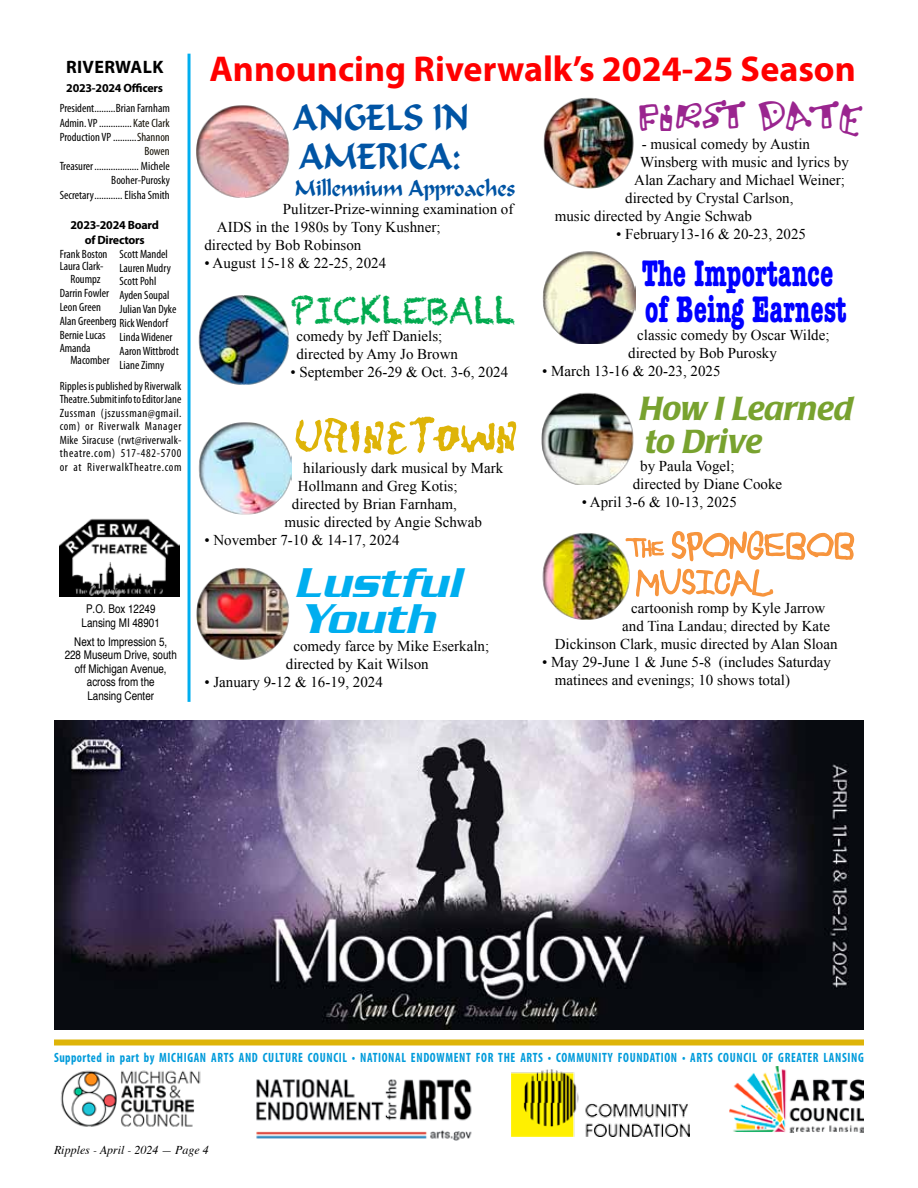
<style>
.page{position:relative;width:918px;height:1188px;background:#fff}
.page>*{position:absolute;margin:0;border:0;box-sizing:border-box;transform-origin:0 0}
.t1{font:51px "Caniption Fit";letter-spacing:.025em;color:#deb408}
.t2{font:italic 500 45px/36px "Serpentine";color:#00aeef}
.t3{font:39px "Bungnipper";color:#9a258f}
.t4{font:700 condensed 37.5px/36px "American Typewriter";color:#00f;scale:.8 1}
.t5{font:36.3px "Chalkduster";color:#00aa4f;scale:.91 1}
.t6{font:700 36px "Myriad Pro";color:#f00}
.t7{font:36px/39px "Calligrapher";color:#0054a4;scale:.9 1}
.t8{font:36px "Childs Play";color:#f7943c;scale:.9 1}
.t9{font:italic 500 33px/33px "Poppl Laudatio";color:#78a22f}
.t10{font:33px "Childs Play";color:#f7943c;scale:.9 1}
.t11{font:22.5px "Calligrapher";color:#0054a4;scale:.9 1}
.t12{font:700 18px "Myriad Pro";letter-spacing:.02em;color:#000}
.t13{font:15px/18px "Times New Roman";color:#000}
.t14{font:700 condensed 13.5px "Myriad Pro";letter-spacing:.055em;color:#009bdb;scale:.9 1}
.t15{font:700 condensed 13.5px "Myriad Pro";letter-spacing:.035em;color:#009bdb;scale:.9 1}
.t16{font:condensed 12px/14px "Myriad Pro";color:#000}
.t17{font:condensed 12px/13.5px "Helvetica";color:#000;text-align:center}
.t18{font:700 12px/14.4px "Myriad Pro";letter-spacing:-.02em;color:#000;text-align:center}
.t19{font:italic 12px "Times";color:#000}
.s1{color:#141006}
.s2{font-size:21px}
</style>
<div class="page">
<svg style="left:54px;top:1029px;width:810px;height:112px"></svg>
<div style="left:54px;top:1040px;width:810px;height:6px;background:#deb408"></div>
<img style="left:60px;top:518px;width:120px;height:78px">
<img style="left:54px;top:1064px;width:152px;height:69px">
<hr style="left:188px;top:54px;width:3px;height:648px;background:#00aeef">
<img style="left:54px;top:721px;width:810px;height:308px">
<svg style="left:634px;top:530px;width:221px;height:67px"></svg>
<img style="left:197px;top:105px;width:93px;height:93px">
<img style="left:198px;top:295px;width:91px;height:90px">
<img style="left:198px;top:422px;width:93px;height:93px">
<img style="left:197px;top:568px;width:93px;height:92px">
<img style="left:543px;top:97px;width:91px;height:92px">
<img style="left:541px;top:392px;width:93px;height:93px">
<img style="left:542px;top:251px;width:94px;height:93px">
<img style="left:542px;top:533px;width:92px;height:87px">
<p class="t12" style="left:66px;top:55px;width:99px">Riverwalk</p>
<p class="t18" style="left:66px;top:81px;width:98px">2023-2024 Officers</p>
<p class="t16" style="left:60px;top:101px;width:112px;line-height:14.4px;text-align:right">President.........Brian Farnham<br>Admin. VP..............<span class="s1">Kate Clark<br></span>Production VP ..........<span class="s1">Shannon<br>Bowen</span></p>
<p class="t16" style="left:60px;top:159px;width:112px;line-height:14.4px;text-align:right">Treasurer................... Michele<br>Booher-Purosky<br>Secretary............ Elisha Smith</p>
<p class="t18" style="left:71px;top:218px;width:90px">2023-2024 Board of Directors</p>
<p class="t16" style="left:60px;top:247px;width:49px;line-height:12.8px;text-align:center">Frank Boston<br>Laura Clark-<br>Roumpz</p>
<p class="t16" style="left:60px;top:286px;width:58px">Darrin Fowler<br>Leon Green<br>Alan Greenberg<br>Bernie Lucas</p>
<p class="t16" style="left:70px;top:341px;width:41px;line-height:12.8px;text-indent:-11px">Amanda<br>Macomber</p>
<p class="t16" style="left:120px;top:246px;width:61px">Scott Mandel<br>Lauren Mudry<br>Scott Pohl<br>Ayden Soupal<br>Julian Van Dyke<br>Rick Wendorf<br>Linda Widener<br>Aaron Wittbrodt<br>Liane Zimny</p>
<p class="t16" style="left:60px;top:379px;width:123px;line-height:13.5px;text-align:justify">Ripples is published by Riverwalk Theatre. Submit info to Editor Jane Zussman (jszussman@gmail. com) or Riverwalk Manager Mike Siracuse (rwt@riverwalk&shy;theatre.com) 517-482-5700 or at RiverwalkTheatre.com</p>
<p class="t17" style="left:82px;top:602px;width:80px">P.O. Box 12249<br>Lansing MI 48901</p>
<p class="t17" style="left:65px;top:634px;width:114px">Next to Impression 5,<br>228 Museum Drive, south off Michigan Avenue, across from the<br>Lansing Center</p>
<h3 class="t6" style="left:210px;top:45px;width:648px">Announcing Riverwalk’s 2024-25 Season</h3>
<h3 class="t7" style="left:293px;top:97px;width:197px">ANGELS IN<br>AMERICA:</h3>
<h3 class="t11" style="left:295px;top:174px;width:247px">Millennium Approaches</h3>
<p class="t13" style="left:283px;top:199px;width:232px">Pulitzer-Prize-winning examination of</p>
<p class="t13" style="left:217px;top:217px;width:225px">AIDS in the 1980s by Tony Kushner;</p>
<p class="t13" style="left:204px;top:235px;width:159px">directed by Bob Robinson</p>
<p class="t13" style="left:204px;top:253px;width:183px">• August 15-18 &amp; 22-25, 2024</p>
<h3 class="t5" style="left:290px;top:290px;width:249px">PICKLEBALL</h3>
<p class="t13" style="left:296px;top:327px;width:163px">comedy by Jeff Daniels; directed by Amy Jo Brown</p>
<p class="t13" style="left:290px;top:363px;width:219px">• September 26-29 &amp; Oct. 3-6, 2024</p>
<h1 class="t1" style="left:295px;top:414px;width:224px">URINETOWN</h1>
<p class="t13" style="left:303px;top:459px;width:201px">hilariously dark musical by Mark</p>
<p class="t13" style="left:298px;top:477px;width:161px">Hollmann and Greg Kotis;</p>
<p class="t13" style="left:292px;top:495px;width:166px">directed by Brian Farnham,</p>
<p class="t13" style="left:284px;top:513px;width:199px">music directed by Angie Schwab</p>
<p class="t13" style="left:204px;top:531px;width:197px">• November 7-10 &amp; 14-17, 2024</p>
<h2 class="t2" style="left:295px;top:564px;width:167px">Lustful<br>Youth</h2>
<p class="t13" style="left:286px;top:637px;width:205px;text-indent:8px">comedy farce by Mike Eserkaln; directed by Kait Wilson</p>
<p class="t13" style="left:204px;top:673px;width:180px">• January 9-12 &amp; 16-19, 2024</p>
<h3 class="t3" style="left:639px;top:95px;width:226px">FIRST DATE</h3>
<p class="t13" style="left:642px;top:135px;width:170px">- musical comedy by Austin</p>
<p class="t13" style="left:640px;top:153px;width:210px">Winsberg with music and lyrics by</p>
<p class="t13" style="left:634px;top:171px;width:212px">Alan Zachary and Michael Weiner;</p>
<p class="t13" style="left:625px;top:189px;width:170px">directed by Crystal Carlson,</p>
<p class="t13" style="left:555px;top:207px;width:199px">music directed by Angie Schwab</p>
<p class="t13" style="left:616px;top:225px;width:191px">• February13-16 &amp; 20-23, 2025</p>
<h3 class="t4" style="left:642px;top:255px;width:258px">The Importance of Being Earnest</h3>
<p class="t13" style="left:628px;top:326px;width:203px;text-indent:9px">classic comedy by Oscar Wilde; directed by Bob Purosky</p>
<p class="t13" style="left:542px;top:362px;width:180px">• March 13-16 &amp; 20-23, 2025</p>
<h3 class="t9" style="left:639px;top:393px;width:215px">How I Learned to Drive</h3>
<p class="t13" style="left:633px;top:457px;width:151px;text-indent:8px">by Paula Vogel; directed by Diane Cooke</p>
<p class="t13" style="left:582px;top:493px;width:157px">• April 3-6 &amp; 10-13, 2025</p>
<h3 class="t8" style="left:630px;top:525px;width:252px"><span class="s2">THE</span> SPONGEBOB</h3>
<h3 class="t10" style="left:636px;top:563px;width:154px">MUSICAL</h3>
<p class="t13" style="left:631px;top:599px;width:196px">cartoonish romp by Kyle Jarrow</p>
<p class="t13" style="left:622px;top:617px;width:209px">and Tina Landau; directed by Kate</p>
<p class="t13" style="left:555px;top:635px;width:284px">Dickinson Clark, music directed by Alan Sloan</p>
<p class="t13" style="left:555px;top:653px;width:278px;text-indent:-13px">• May 29-June 1 &amp; June 5-8 (includes Saturday matinees and evenings; 10 shows total)</p>
<p class="t15" style="left:54px;top:1049px;width:182px">SUPPORTED IN PART BY MICHI GAN ARTS</p>
<p class="t14" style="left:239px;top:1049px;width:41px">AND CULTUR</p>
<p class="t14" style="left:298px;top:1049px;width:149px">E COU NCIL • NATIONAL ENDOWM</p>
<p class="t14" style="left:454px;top:1049px;width:82px">ENTFOR THE ARTS</p>
<p class="t14" style="left:548px;top:1049px;width:25px">• COMMU</p>
<p class="t14" style="left:592px;top:1049px;width:304px">NITY FOU NDATION • ARTS COU NCIL OF GREATER LANSI NG</p>
<p class="t19" style="left:54px;top:1140px;width:156px">Ripples - April - 2024 — Page 4</p>
</div>
